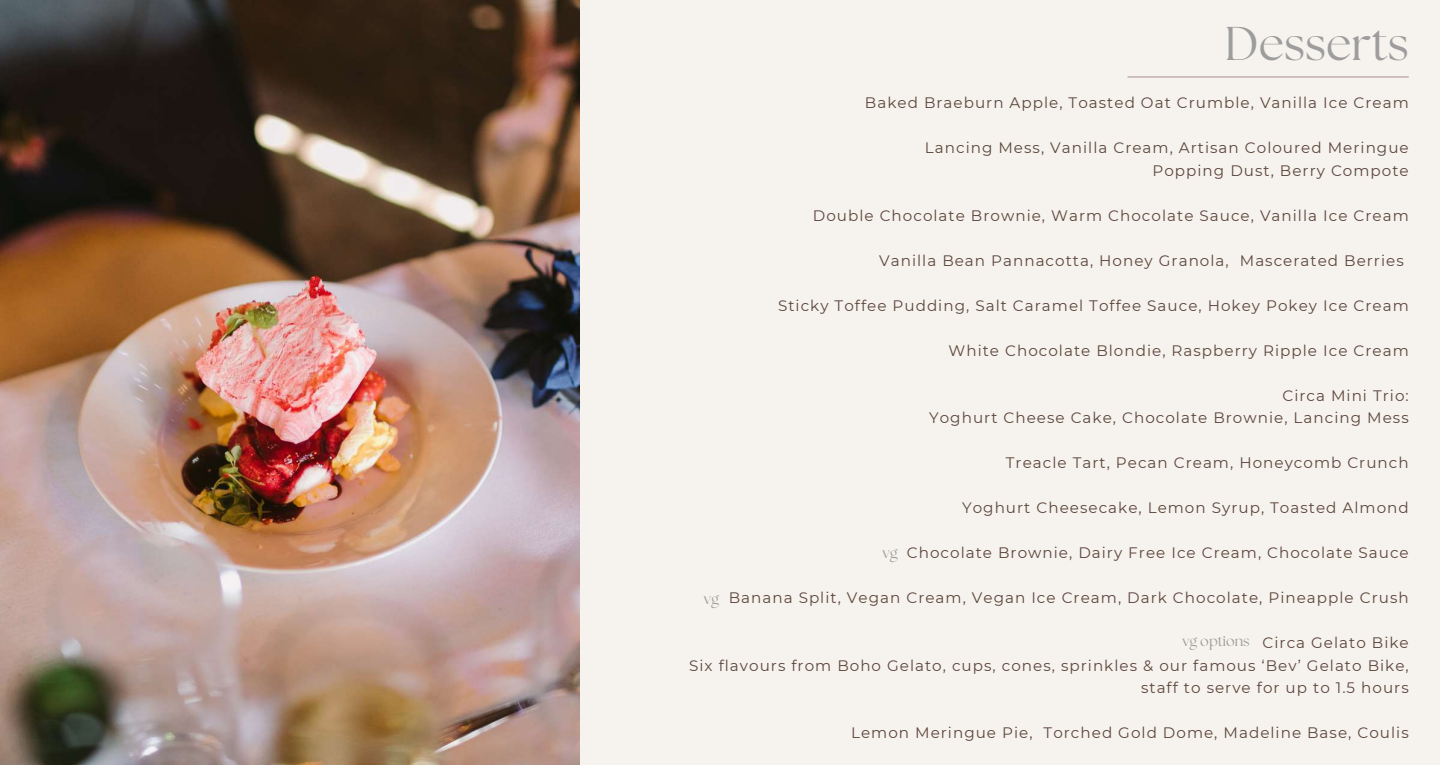
<style>
.page{position:relative;width:1440px;height:765px;background:#f6f3ee}
.page>*{position:absolute;margin:0;border:0;box-sizing:border-box;transform-origin:0 0}
.t1{font:47.25px "The Seasons";color:#9d9d9d}
.t2{font:15.12px/22.5px "Montserrat";letter-spacing:.07em;color:#5d463c;text-align:right}
.t3{font:15.12px "The Seasons";color:#9d9d9d}
.t4{font:14.5px "The Seasons";color:#9d9d9d}
</style>
<div class="page">
<img style="left:0;top:0;width:579px;height:765px">
<hr style="left:1128px;top:77px;width:281px;height:1px;background:#a78e87">
<h1 class="t1" style="left:1224px;top:22px;width:186px">Desserts</h1>
<p class="t2" style="left:865px;top:92px;width:545px">Baked Braeburn Apple, Toasted Oat Crumble, Vanilla Ice Cream</p>
<p class="t2" style="left:925px;top:137px;width:485px">Lancing Mess, Vanilla Cream, Artisan Coloured Meringue<br>Popping Dust, Berry Compote</p>
<p class="t2" style="left:813px;top:204px;width:597px">Double Chocolate Brownie, Warm Chocolate Sauce, Vanilla Ice Cream</p>
<p class="t2" style="left:879px;top:249px;width:526px">Vanilla Bean Pannacotta, Honey Granola, Mascerated Berries</p>
<p class="t2" style="left:778px;top:294px;width:632px">Sticky Toffee Pudding, Salt Caramel Toffee Sauce, Hokey Pokey Ice Cream</p>
<p class="t2" style="left:949px;top:339px;width:462px">White Chocolate Blondie, Raspberry Ripple Ice Cream</p>
<p class="t2" style="left:929px;top:384px;width:481px">Circa Mini Trio:<br>Yoghurt Cheese Cake, Chocolate Brownie, Lancing Mess</p>
<p class="t2" style="left:1006px;top:452px;width:404px">Treacle Tart, Pecan Cream, Honeycomb Crunch</p>
<p class="t2" style="left:962px;top:497px;width:448px">Yoghurt Cheesecake, Lemon Syrup, Toasted Almond</p>
<p class="t2" style="left:907px;top:542px;width:503px">Chocolate Brownie, Dairy Free Ice Cream, Chocolate Sauce</p>
<p class="t2" style="left:729px;top:587px;width:682px">Banana Split, Vegan Cream, Vegan Ice Cream, Dark Chocolate, Pineapple Crush</p>
<p class="t2" style="left:689px;top:632px;width:721px">Circa Gelato Bike<br>Six flavours from Boho Gelato, cups, cones, sprinkles &amp; our famous ‘Bev’ Gelato Bike, staff to serve for up to 1.5 hours</p>
<p class="t2" style="left:851px;top:722px;width:559px">Lemon Meringue Pie, Torched Gold Dome, Madeline Base, Coulis</p>
<p class="t3" style="left:882px;top:546px;width:17px">vg</p>
<p class="t3" style="left:704px;top:592px;width:17px">vg</p>
<p class="t4" style="left:1183px;top:634px;width:69px">vg options</p>
</div>
